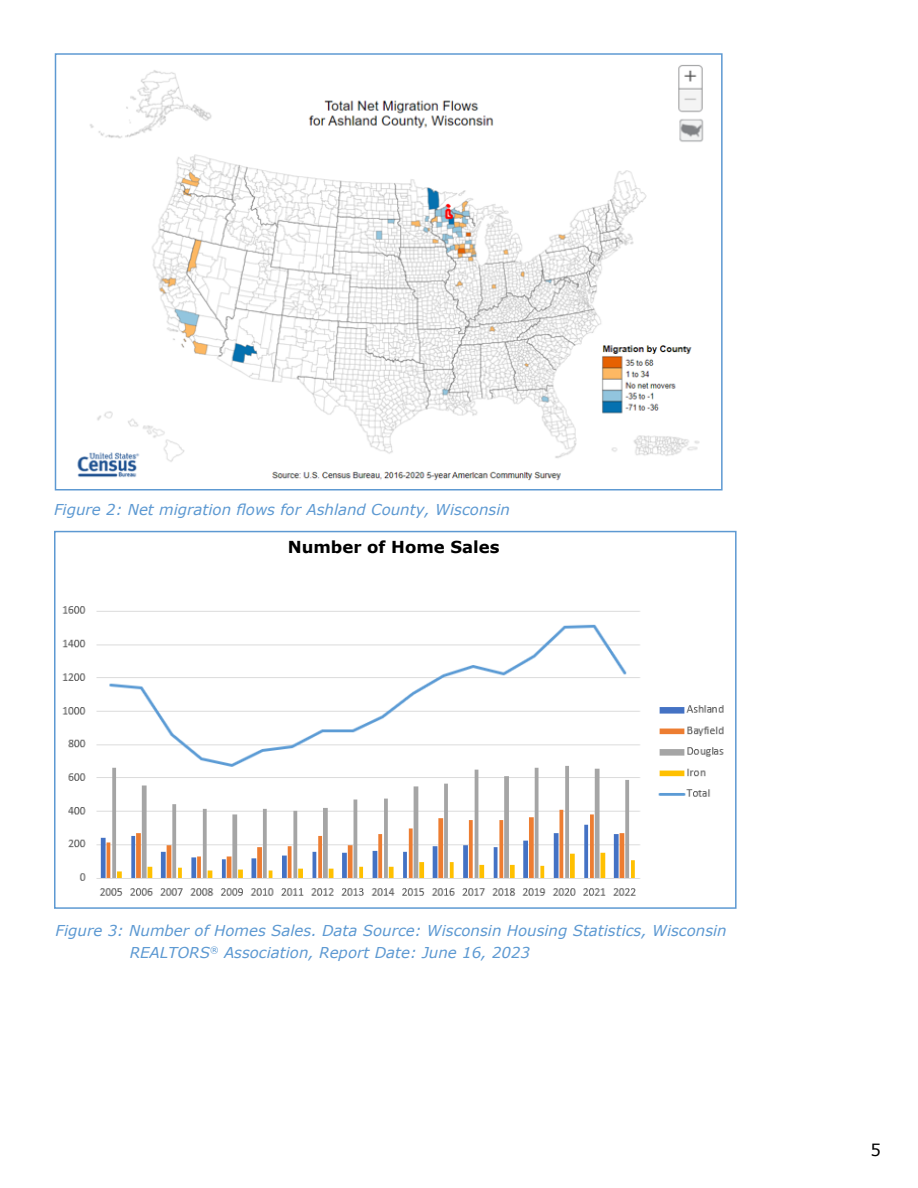
<style>
.page{position:relative;width:918px;height:1188px;background:#fff}
.page>*{position:absolute;margin:0;border:0;box-sizing:border-box;transform-origin:0 0}
.t1{font:700 16.5px "Verdana";color:#000}
.t2{font:16.5px "Verdana";color:#000}
.t3{font:italic 15px/22.5px "Verdana";color:#5d99d2}
</style>
<div class="page">
<div style="left:54px;top:531px;width:683px;height:378px;border:2px solid #5d99d2"></div>
<img style="left:77px;top:65px;width:627px;height:416px">
<div style="left:55px;top:53px;width:668px;height:437px;border:2px solid #5d99d2"></div>
<img style="left:62px;top:606px;width:662px;height:290px">
<p class="t3" style="left:54px;top:498px;width:457px">Figure 2: Net migration flows for Ashland County, Wisconsin</p>
<p class="t1" style="left:288px;top:536px;width:213px">Number of Home Sales</p>
<p class="t3" style="left:130px;top:919px;width:599px;text-indent:-74px">Figure 3: Number of Homes Sales. Data Source: Wisconsin Housing Statistics, Wisconsin<br>REALTORS<sup>®</sup> Association, Report Date: June 16, 2023</p>
<p class="t2" style="left:870px;top:1138px;width:12px">5</p>
</div>
